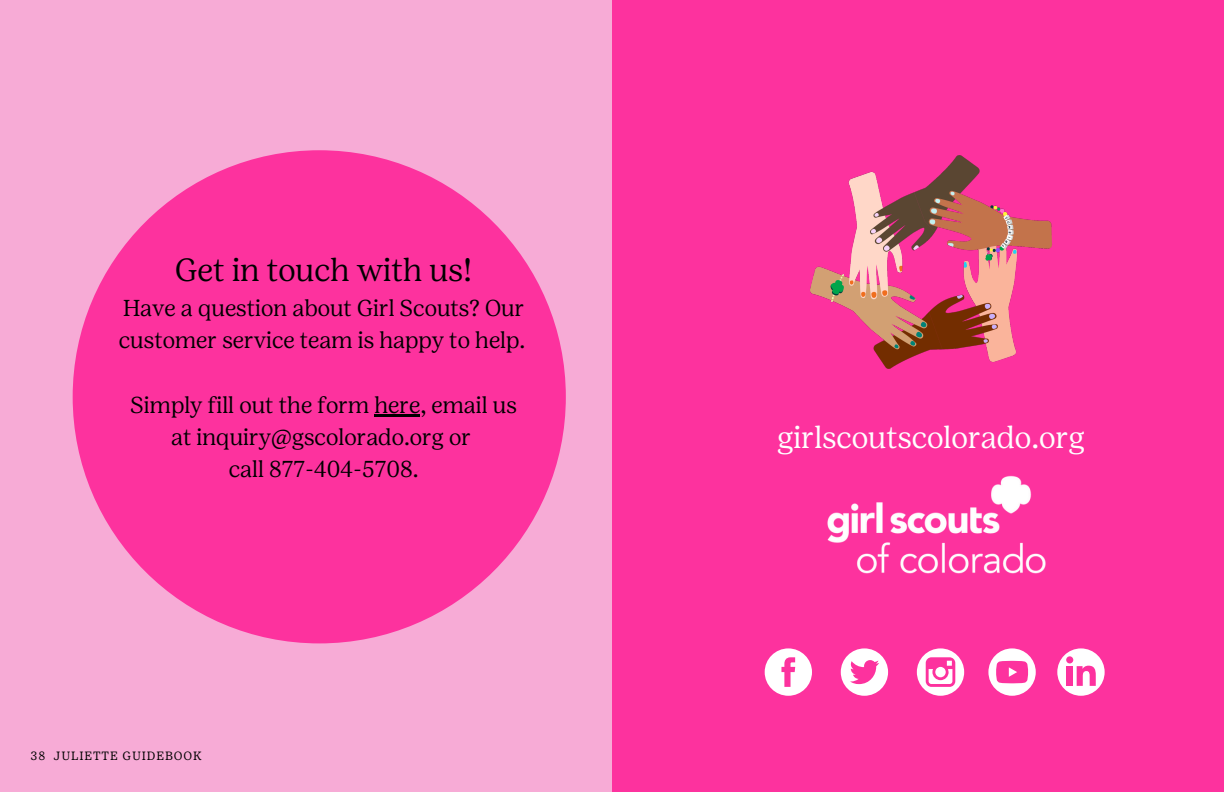
<style>
.page{position:relative;width:1224px;height:792px;background:#fd329e}
.page>*{position:absolute;margin:0;border:0;box-sizing:border-box;transform-origin:0 0}
.t1{font:300 32px "Girl Scout Display";color:#000}
.t2{font:300 30.8px "Girl Scout Display";color:#fff}
.t3{font:300 23px/32.2px "Girl Scout Display";color:#000}
.t4{font:12px "Girl Scout Text";letter-spacing:.07em;color:#000}
</style>
<div class="page">
<div style="left:765px;top:648px;width:47px;height:48px;background:#fff;border-radius:50%"></div>
<svg style="left:781px;top:657px;width:14px;height:30px"></svg>
<div style="left:841px;top:648px;width:47px;height:48px;background:#fff;border-radius:50%"></div>
<svg style="left:850px;top:660px;width:29px;height:24px"></svg>
<div style="left:917px;top:648px;width:47px;height:48px;background:#fff;border-radius:50%"></div>
<svg style="left:926px;top:657px;width:29px;height:30px"></svg>
<div style="left:988px;top:648px;width:48px;height:48px;background:#fff;border-radius:50%"></div>
<svg style="left:996px;top:661px;width:32px;height:22px"></svg>
<img style="left:810px;top:155px;width:242px;height:214px">
<div style="left:1057px;top:648px;width:48px;height:48px;background:#fff;border-radius:50%"></div>
<div style="left:1067px;top:666px;width:6px;height:20px;background:#fd329e"></div>
<div style="left:1066px;top:656px;width:7px;height:7px;background:#fd329e;border-radius:50%"></div>
<svg style="left:1077px;top:666px;width:19px;height:20px"></svg>
<div style="left:0;top:0;width:612px;height:791px;background:#f7abd6"></div>
<div style="left:73px;top:150px;width:493px;height:493px;background:#fd329e;border-radius:50%"></div>
<img style="left:827px;top:475px;width:219px;height:99px">
<hr style="left:375px;top:414px;width:45px;height:2px;background:#000">
<p class="t1" style="left:175px;top:251px;width:299px">Get in touch with us!</p>
<p class="t3" style="left:119px;top:292px;width:408px">Have a question about Girl Scouts? Our customer service team is happy to help.</p>
<h1 class="t3" style="left:131px;top:388px;width:388px;text-align:center">Simply fill out the form here, email us at inquiry@gscolorado.org or<br>call 877-404-5708.</h1>
<p class="t4" style="left:31px;top:748px;width:173px">38 JULIETTE GUIDEBOOK</p>
<p class="t2" style="left:778px;top:419px;width:309px">girlscoutscolorado.org</p>
</div>
